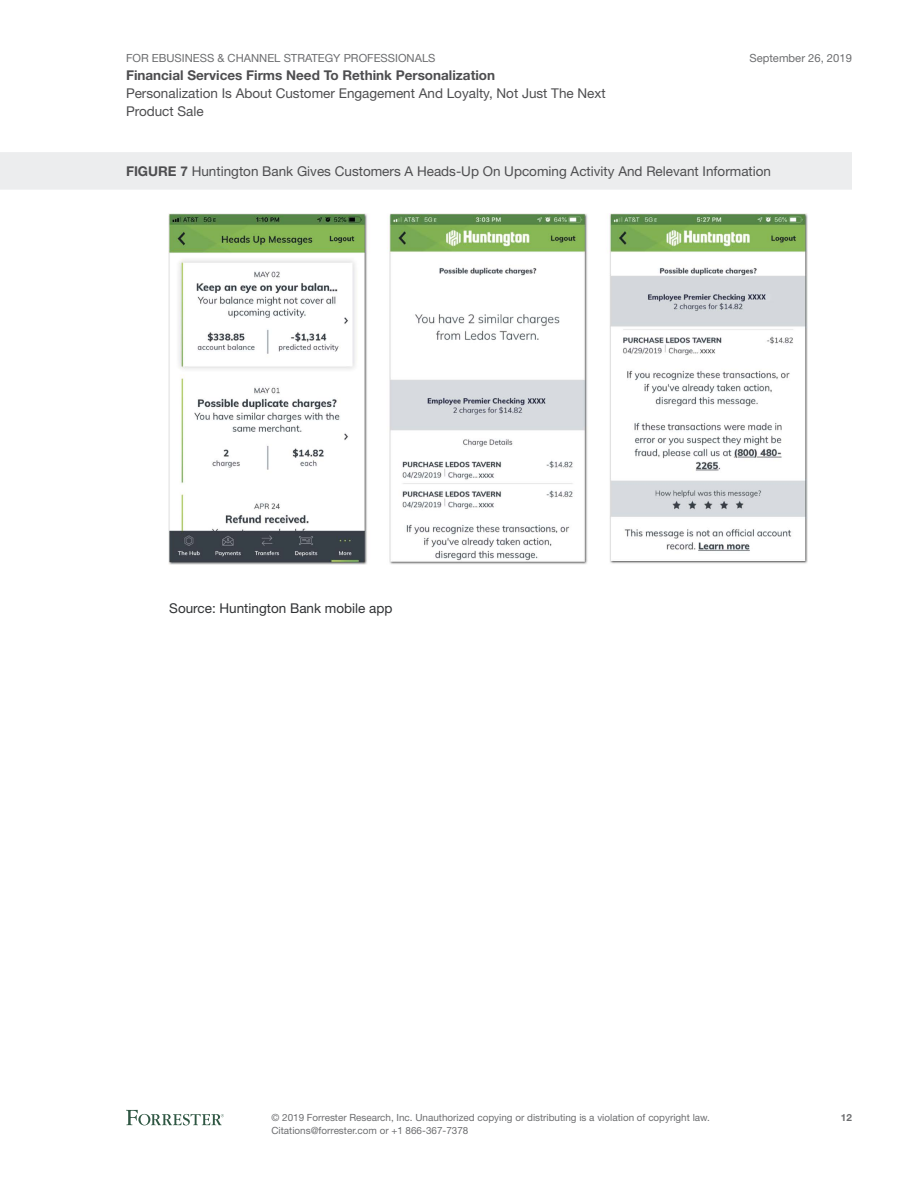
<style>
.page{position:relative;width:918px;height:1188px;background:#fff}
.page>*{position:absolute;margin:0;border:0;box-sizing:border-box;transform-origin:0 0}
.t1{font:13.5px/18px "Helvetica Neue LT Std";color:#4e4e50}
.t2{font:700 13.5px "Helvetica Neue LT Std";color:#4e4e50}
.t3{font:13.5px "Helvetica Neue LT Std";color:#303234}
.t4{font:11.25px "Helvetica Neue LT Std";color:#6d6e70}
.t5{font:9.9px/12.8px "Helvetica Neue LT Std";color:#6d6e70}
.t6{font:700 9.9px "Helvetica Neue LT Std";color:#6d6e70}
.s1{font-weight:700}
</style>
<div class="page">
<svg style="left:126px;top:1110px;width:98px;height:15px"></svg>
<div style="left:0;top:152px;width:852px;height:38px;background:#ecedee"></div>
<img style="left:168px;top:214px;width:640px;height:351px">
<p class="t4" style="left:126px;top:51px;width:311px">FOR EBUSINESS &amp; CHANNEL STRATEGY PROFESSIONALS</p>
<p class="t2" style="left:126px;top:67px;width:371px">Financial Services Firms Need To Rethink Personalization</p>
<p class="t1" style="left:126px;top:84px;width:481px">Personalization Is About Customer Engagement And Loyalty, Not Just The Next<br>Product Sale</p>
<p class="t4" style="left:749px;top:51px;width:104px">September 26, 2019</p>
<p class="t1" style="left:126px;top:162px;width:647px"><span class="s1">FIGURE 7</span> Huntington Bank Gives Customers A Heads-Up On Upcoming Activity And Relevant Information</p>
<p class="t3" style="left:169px;top:600px;width:225px">Source: Huntington Bank mobile app</p>
<p class="t5" style="left:272px;top:1111px;width:440px">© 2019 Forrester Research, Inc. Unauthorized copying or distributing is a violation of copyright law.<br>Citations@forrester.com or +1 866-367-7378</p>
<p class="t6" style="left:841px;top:1112px;width:13px">12</p>
</div>
